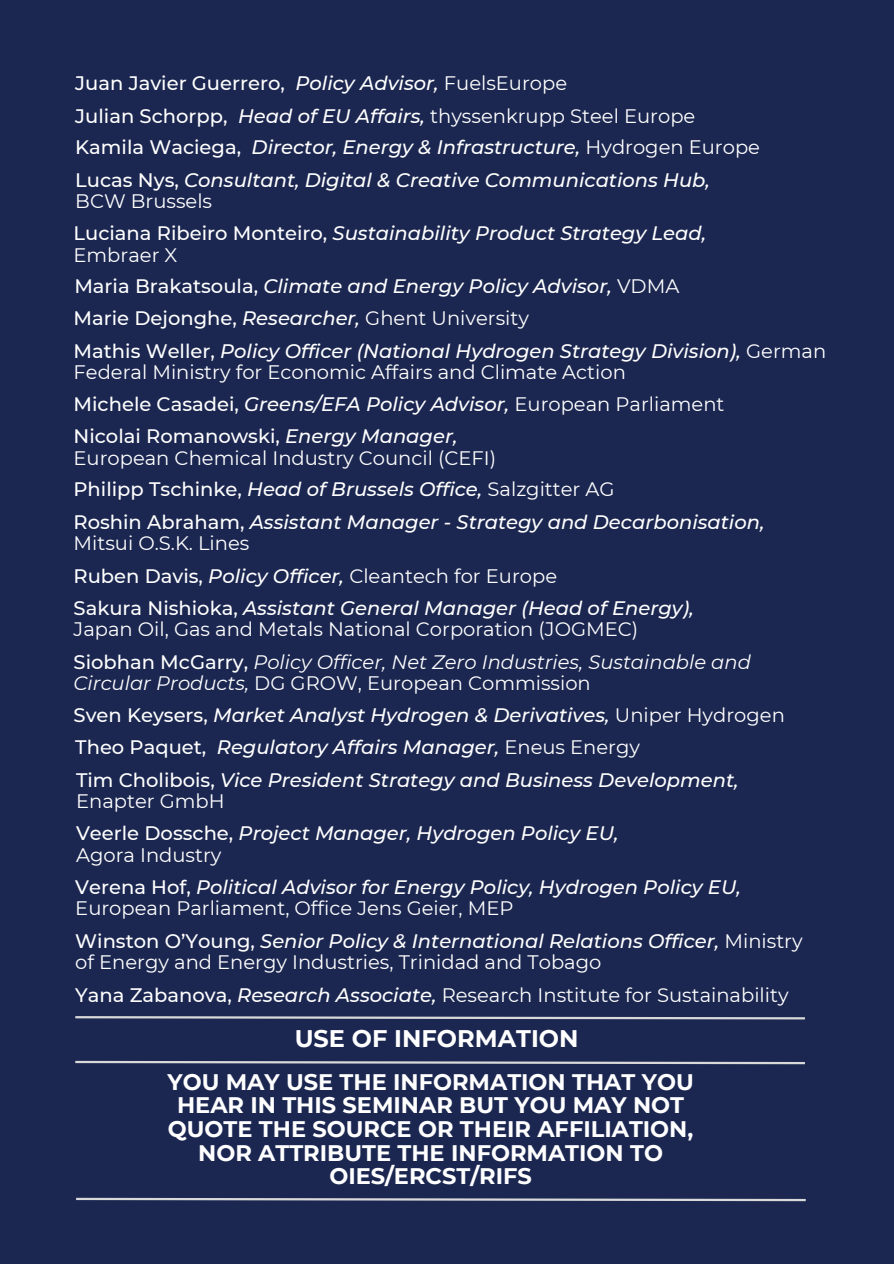
<style>
.page{position:relative;width:894px;height:1264px;background:#fff}
.page>*{position:absolute;margin:0;border:0;box-sizing:border-box;transform-origin:0 0}
.t1{font:700 24px "Montserrat";color:#fff}
.t2{font:700 22.5px/23.7px "Montserrat";color:#fff;text-align:center}
.t3{font:italic 500 19.5px/21.3px "Montserrat";color:#fff}
.t4{font:19.5px/21.3px "Montserrat";color:#fff}
.t5{font:italic 19.5px/21.3px "Montserrat";color:#fff}
.s1{font-weight:500}
.s2{font-weight:500;font-style:italic}
.s3{font-style:normal}
.s4{font-weight:400;font-style:normal}
.s5{font-weight:500;font-style:normal}
</style>
<div class="page">
<div style="left:0;top:0;width:893px;height:1263px;background:#1b2751"></div>
<svg style="left:76px;top:1197px;width:730px;height:5px"></svg>
<svg style="left:75px;top:1016px;width:730px;height:4px"></svg>
<svg style="left:75px;top:1060px;width:730px;height:5px"></svg>
<p class="t4" style="left:75px;top:67px;width:621px;line-height:32.2px"><span class="s1">Juan Javier Guerrero,</span> <span class="s2">Policy Advisor,</span> FuelsEurope<br><span class="s1">Julian Schorpp,</span> <span class="s2">Head of EU Affairs,</span> thyssenkrupp Steel Europe</p>
<p class="t3" style="left:75px;top:136px;width:686px"><span class="s3">Kamila Waciega,</span> Director, Energy &amp; Infrastructure, <span class="s4">Hydrogen Europe</span></p>
<p class="t3" style="left:75px;top:169px;width:636px"><span class="s3">Lucas Nys,</span> Consultant, Digital &amp; Creative Communications Hub,<br><span class="s4">BCW Brussels</span></p>
<p class="t3" style="left:74px;top:223px;width:634px"><span class="s3">Luciana Ribeiro Monteiro,</span> Sustainability Product Strategy Lead,<br><span class="s4">Embraer X</span></p>
<p class="t3" style="left:74px;top:276px;width:606px"><span class="s3">Maria Brakatsoula,</span> Climate and Energy Policy Advisor, <span class="s4">VDMA</span></p>
<p class="t4" style="left:74px;top:307px;width:457px"><span class="s1">Marie Dejonghe,</span> <span class="s2">Researcher,</span> Ghent University</p>
<p class="t4" style="left:74px;top:340px;width:754px"><span class="s1">Mathis Weller,</span> <span class="s2">Policy Officer (National Hydrogen Strategy Division),</span> German<br>Federal Ministry for Economic Affairs and Climate Action</p>
<p class="t3" style="left:74px;top:393px;width:652px"><span class="s3">Michele Casadei,</span> Greens/EFA Policy Advisor, <span class="s4">European Parliament</span></p>
<p class="t4" style="left:74px;top:426px;width:424px"><span class="s1">Nicolai Romanowski,</span> <span class="s2">Energy Manager,<br></span>European Chemical Industry Council (CEFI)</p>
<p class="t3" style="left:74px;top:473px;width:692px;line-height:32.5px"><span class="s3">Philipp Tschinke,</span> Head of Brussels Office, <span class="s4">Salzgitter AG<br></span><span class="s3">Roshin Abraham,</span> Assistant Manager - Strategy and Decarbonisation,</p>
<p class="t4" style="left:74px;top:532px;width:177px">Mitsui O.S.K. Lines</p>
<p class="t4" style="left:74px;top:565px;width:485px"><span class="s1">Ruben Davis,</span> <span class="s2">Policy Officer,</span> Cleantech for Europe</p>
<p class="t4" style="left:74px;top:597px;width:621px"><span class="s1">Sakura Nishioka,</span> <span class="s2">Assistant General Manager (Head of Energy),<br></span>Japan Oil, Gas and Metals National Corporation (JOGMEC)</p>
<p class="t5" style="left:74px;top:651px;width:678px"><span class="s5">Siobhan McGarry,</span> Policy Officer, Net Zero Industries, Sustainable and<br>Circular Products, <span class="s3">DG GROW, European Commission</span></p>
<p class="t3" style="left:74px;top:704px;width:712px"><span class="s3">Sven Keysers,</span> Market Analyst Hydrogen &amp; Derivatives, <span class="s4">Uniper Hydrogen</span></p>
<p class="t3" style="left:75px;top:736px;width:566px"><span class="s3">Theo Paquet,</span> Regulatory Affairs Manager, <span class="s4">Eneus Energy</span></p>
<p class="t3" style="left:76px;top:769px;width:663px"><span class="s3">Tim Cholibois,</span> Vice President Strategy and Business Development,<br><span class="s4">Enapter GmbH</span></p>
<p class="t3" style="left:76px;top:822px;width:543px"><span class="s3">Veerle Dossche,</span> Project Manager, Hydrogen Policy EU,<br><span class="s4">Agora Industry</span></p>
<p class="t3" style="left:75px;top:876px;width:667px"><span class="s3">Verena Hof,</span> Political Advisor for Energy Policy, Hydrogen Policy EU,<br><span class="s4">European Parliament, Office Jens Geier, MEP</span></p>
<p class="t4" style="left:75px;top:930px;width:728px"><span class="s1">Winston O’Young,</span> <span class="s2">Senior Policy &amp; International Relations Officer,</span> Ministry of Energy and Energy Industries, Trinidad and Tobago</p>
<p class="t4" style="left:75px;top:983px;width:714px"><span class="s1">Yana Zabanova,</span> <span class="s2">Research Associate,</span> Research Institute for Sustainability</p>
<p class="t1" style="left:294px;top:1024px;width:285px">USE OF INFORMATION</p>
<p class="t2" style="left:167px;top:1069px;width:527px">YOU MAY USE THE INFORMATION THAT YOU<br>HEAR IN THIS SEMINAR BUT YOU MAY NOT<br>QUOTE THE SOURCE OR THEIR AFFILIATION,<br>NOR ATTRIBUTE THE INFORMATION TO<br>OIES/ERCST/RIFS</p>
</div>
